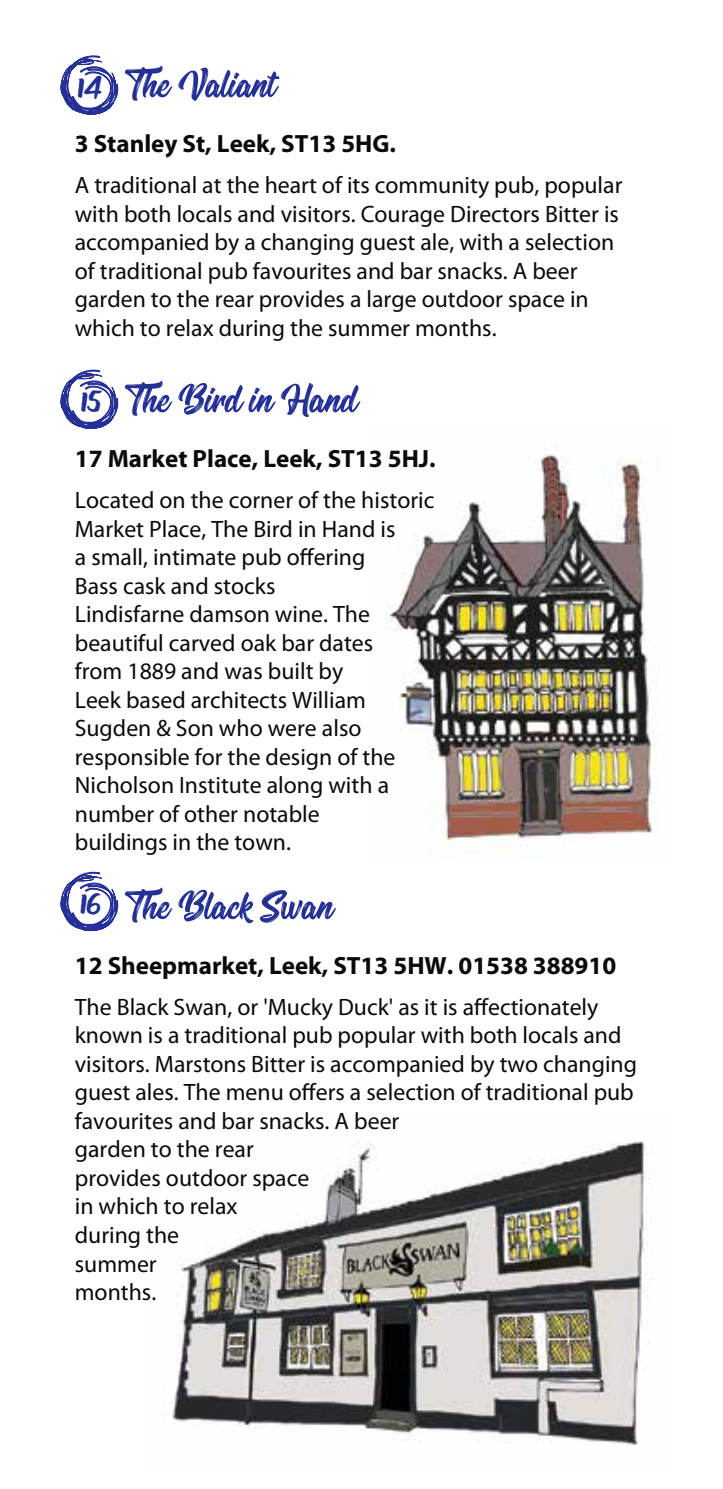
<style>
.page{position:relative;width:723px;height:1489px;background:#fff}
.page>*{position:absolute;margin:0;border:0;box-sizing:border-box;transform-origin:0 0}
.t1{font:50px "Oraqle Script";color:#243096}
.t2{font:700 25px "Myriad Pro";color:#0a0a0a}
.t3{font:23.75px/28.5px "Myriad Pro";color:#0a0a0a}
.s1{font-family:"Adlery Pro Blockletter";font-size:45px}
</style>
<div class="page">
<img style="left:163px;top:1141px;width:489px;height:304px">
<img style="left:386px;top:445px;width:273px;height:407px">
<svg style="left:60px;top:55px;width:58px;height:60px"></svg>
<svg style="left:60px;top:369px;width:58px;height:60px"></svg>
<svg style="left:60px;top:871px;width:58px;height:60px"></svg>
<h1 class="t1" style="left:77px;top:60px;width:199px"><span class="s1">14</span> The Valiant</h1>
<p class="t2" style="left:75px;top:127px;width:322px">3 Stanley St, Leek, ST13 5HG.</p>
<p class="t3" style="left:75px;top:170px;width:548px">A traditional at the heart of its community pub, popular with both locals and visitors. Courage Directors Bitter is accompanied by a changing guest ale, with a selection of traditional pub favourites and bar snacks. A beer garden to the rear provides a large outdoor space in which to relax during the summer months.</p>
<h1 class="t1" style="left:80px;top:375px;width:276px"><span class="s1">15</span> The Bird in Hand</h1>
<p class="t2" style="left:75px;top:442px;width:362px">17 Market Place, Leek, ST13 5HJ.</p>
<p class="t3" style="left:75px;top:485px;width:361px">Located on the corner of the historic<br>Market Place, The Bird in Hand is<br>a small, intimate pub offering<br>Bass cask and stocks<br>Lindisfarne damson wine. The beautiful carved oak bar dates<br>from 1889 and was built by<br>Leek based architects William<br>Sugden &amp; Son who were also responsible for the design of the<br>Nicholson Institute along with a number of other notable<br>buildings in the town.</p>
<h1 class="t1" style="left:80px;top:881px;width:254px"><span class="s1">16</span> The Black Swan</h1>
<p class="t2" style="left:75px;top:949px;width:542px">12 Sheepmarket, Leek, ST13 5HW. 01538 388910</p>
<p class="t3" style="left:75px;top:992px;width:563px">The Black Swan, or 'Mucky Duck' as it is affectionately known is a traditional pub popular with both locals and visitors. Marstons Bitter is accompanied by two changing guest ales. The menu offers a selection of traditional pub favourites and bar snacks. A beer<br>garden to the rear<br>provides outdoor space<br>in which to relax<br>during the<br>summer<br>months.</p>
</div>
